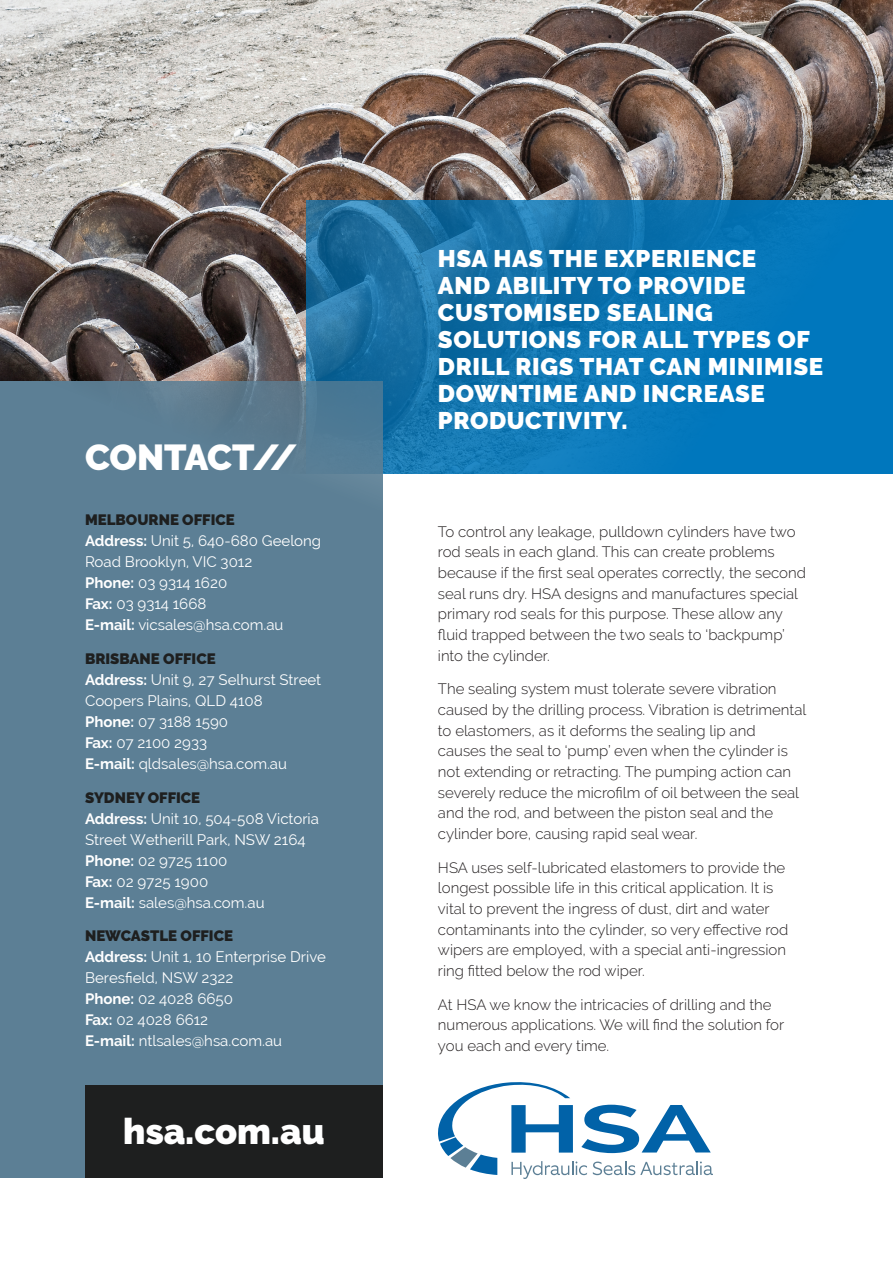
<style>
.page{position:relative;width:893px;height:1263px;background:#fff}
.page>*{position:absolute;margin:0;border:0;box-sizing:border-box;transform-origin:0 0}
.t1{font:900 36px "Raleway";color:#fff}
.t2{font:900 24px/27px "Raleway";letter-spacing:.025em;color:#fff}
.t3{font:300 15px/20.7px "Raleway";color:#231f20}
.t4{font:15px/21px "Raleway";color:#fff}
.s1{font-weight:900;color:#1e1f1f}
.s2{font-weight:700}
</style>
<div class="page">
<img style="left:0;top:0;width:893px;height:381px">
<svg style="left:306px;top:200px;width:587px;height:274px;background:#0d75b2"></svg>
<div style="left:0;top:381px;width:383px;height:796px;background:#5c7f95"></div>
<svg style="left:438px;top:1082px;width:275px;height:97px"></svg>
<div style="left:85px;top:1085px;width:298px;height:92px;background:#1e1f1f"></div>
<h1 class="t1" style="left:85px;top:437px;width:214px">CONTACT//</h1>
<p class="t4" style="left:85px;top:509px;width:238px"><span class="s1">MELBOURNE OFFICE<br></span><span class="s2">Address:</span> Unit 5, 640-680 Geelong<br>Road Brooklyn, VIC 3012<br><span class="s2">Phone:</span> 03 9314 1620<br><span class="s2">Fax:</span> 03 9314 1668<br><span class="s2">E-mail:</span> vicsales@hsa.com.au</p>
<p class="t4" style="left:85px;top:648px;width:238px"><span class="s1">BRISBANE OFFICE<br></span><span class="s2">Address:</span> Unit 9, 27 Selhurst Street<br>Coopers Plains, QLD 4108<br><span class="s2">Phone:</span> 07 3188 1590<br><span class="s2">Fax:</span> 07 2100 2933<br><span class="s2">E-mail:</span> qldsales@hsa.com.au</p>
<p class="t4" style="left:85px;top:787px;width:235px"><span class="s1">SYDNEY OFFICE<br></span><span class="s2">Address:</span> Unit 10, 504-508 Victoria<br>Street Wetherill Park, NSW 2164<br><span class="s2">Phone:</span> 02 9725 1100<br><span class="s2">Fax:</span> 02 9725 1900<br><span class="s2">E-mail:</span> sales@hsa.com.au</p>
<p class="t4" style="left:85px;top:925px;width:243px"><span class="s1">NEWCASTLE OFFICE<br></span><span class="s2">Address:</span> Unit 1, 10 Enterprise Drive<br>Beresfield, NSW 2322<br><span class="s2">Phone:</span> 02 4028 6650<br><span class="s2">Fax:</span> 02 4028 6612<br><span class="s2">E-mail:</span> ntlsales@hsa.com.au</p>
<h1 class="t1" style="left:123px;top:1111px;width:203px">hsa.com.au</h1>
<h2 class="t2" style="left:438px;top:245px;width:387px">HSA HAS THE EXPERIENCE<br>AND ABILITY TO PROVIDE<br>CUSTOMISED SEALING<br>SOLUTIONS FOR ALL TYPES OF<br>DRILL RIGS THAT CAN MINIMISE<br>DOWNTIME AND INCREASE<br>PRODUCTIVITY.</h2>
<p class="t3" style="left:438px;top:521px;width:369px">To control any leakage, pulldown cylinders have two rod seals in each gland. This can create problems because if the first seal operates correctly, the second seal runs dry. HSA designs and manufactures special primary rod seals for this purpose. These allow any fluid trapped between the two seals to ‘backpump’ into the cylinder.</p>
<p class="t3" style="left:438px;top:678px;width:370px">The sealing system must tolerate severe vibration caused by the drilling process. Vibration is detrimental to elastomers, as it deforms the sealing lip and causes the seal to ‘pump’ even when the cylinder is not extending or retracting. The pumping action can severely reduce the microfilm of oil between the seal and the rod, and between the piston seal and the cylinder bore, causing rapid seal wear.</p>
<p class="t3" style="left:438px;top:857px;width:352px">HSA uses self-lubricated elastomers to provide the longest possible life in this critical application. It is vital to prevent the ingress of dust, dirt and water contaminants into the cylinder, so very effective rod wipers are employed, with a special anti-ingression ring fitted below the rod wiper.</p>
<p class="t3" style="left:438px;top:994px;width:348px">At HSA we know the intricacies of drilling and the numerous applications. We will find the solution for you each and every time.</p>
</div>
